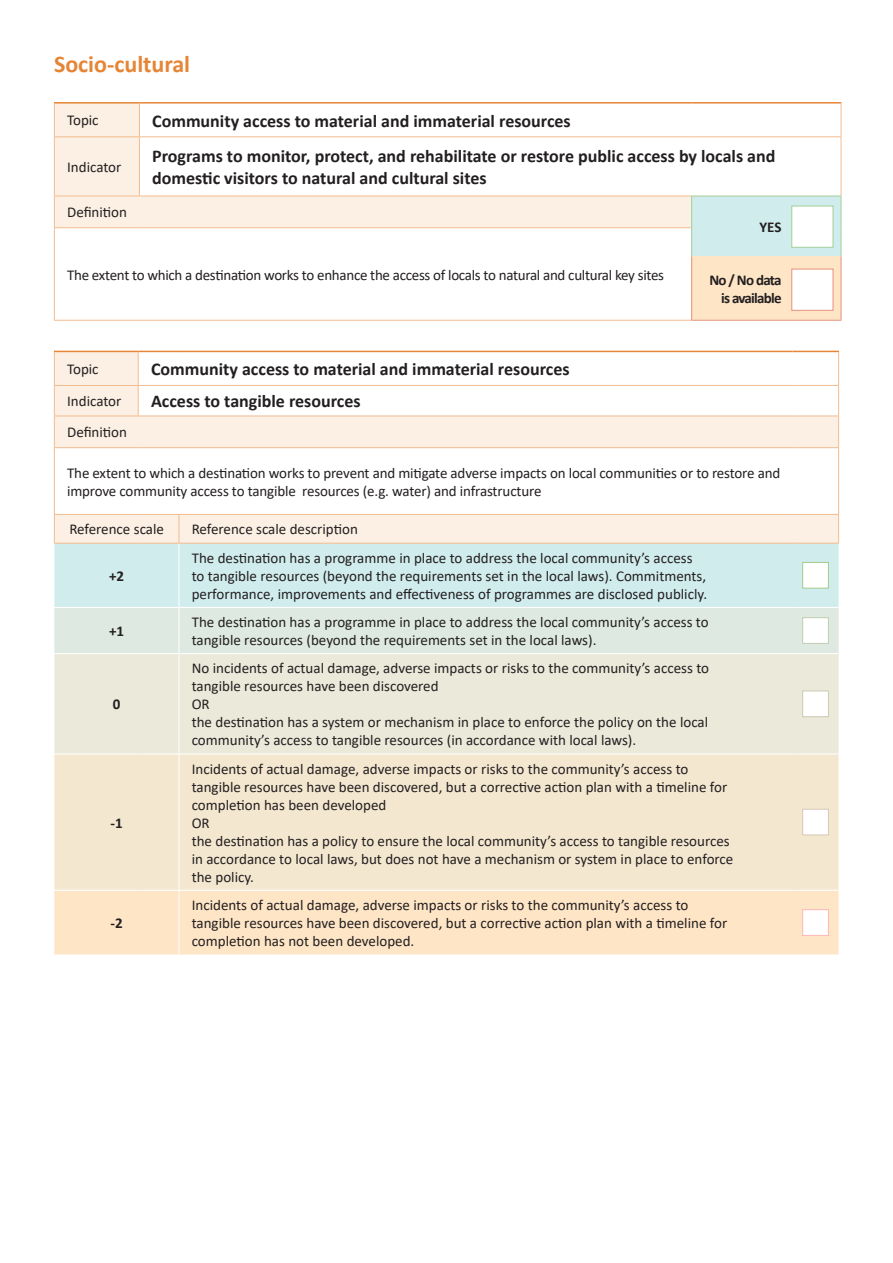
<style>
.page{position:relative;width:893px;height:1263px;background:#fff}
.page>*{position:absolute;margin:0;border:0;box-sizing:border-box;transform-origin:0 0}
.t1{font:700 24px "Calibri";color:#e68535}
.t2{font:700 18px "Calibri";color:#231f20}
.t3{font:15px/18px "Calibri";color:#231f20}
.t4{font:15px "Calibri";letter-spacing:-.02em;color:#231f20}
.t5{font:700 15px/18px "Calibri";letter-spacing:-.05em;color:#231f20;text-align:right}
</style>
<div class="page">
<svg style="left:55px;top:104px;width:637px;height:123px"></svg>
<div style="left:692px;top:196px;width:149px;height:60px;background:#d1eced"></div>
<div style="left:692px;top:256px;width:149px;height:64px;background:#fee5c6"></div>
<hr style="left:139px;top:104px;width:1px;height:32px;background:#f3bc8e">
<hr style="left:139px;top:137px;width:1px;height:59px;background:#f3bc8e">
<hr style="left:54px;top:102px;width:85px;height:2px;background:#e68535">
<hr style="left:139px;top:102px;width:553px;height:2px;background:#e68535">
<hr style="left:692px;top:102px;width:149px;height:2px;background:#e68535">
<hr style="left:54px;top:104px;width:1px;height:32px;background:#f3bc8e">
<hr style="left:841px;top:104px;width:1px;height:32px;background:#f3bc8e">
<hr style="left:54px;top:136px;width:85px;height:1px;background:#f3bc8e">
<hr style="left:54px;top:137px;width:1px;height:59px;background:#f3bc8e">
<hr style="left:139px;top:136px;width:553px;height:1px;background:#f3bc8e">
<hr style="left:692px;top:136px;width:149px;height:1px;background:#f3bc8e">
<hr style="left:841px;top:137px;width:1px;height:59px;background:#f3bc8e">
<hr style="left:54px;top:196px;width:85px;height:1px;background:#f3bc8e">
<hr style="left:54px;top:196px;width:1px;height:31px;background:#f3bc8e">
<hr style="left:139px;top:196px;width:552px;height:1px;background:#f3bc8e">
<hr style="left:54px;top:227px;width:85px;height:1px;background:#f3bc8e">
<svg style="left:54px;top:228px;width:1px;height:28px"></svg>
<hr style="left:139px;top:227px;width:552px;height:1px;background:#f3bc8e">
<hr style="left:54px;top:256px;width:1px;height:64px;background:#f3bc8e">
<hr style="left:54px;top:320px;width:85px;height:1px;background:#f3bc8e">
<hr style="left:139px;top:320px;width:552px;height:1px;background:#f3bc8e">
<hr style="left:691px;top:256px;width:1px;height:64px;background:#e59279">
<hr style="left:841px;top:256px;width:1px;height:64px;background:#e59279">
<hr style="left:691px;top:320px;width:150px;height:1px;background:#e59279">
<hr style="left:691px;top:196px;width:1px;height:32px;background:#a3cf9a">
<svg style="left:691px;top:228px;width:1px;height:28px"></svg>
<hr style="left:691px;top:196px;width:150px;height:1px;background:#a3cf9a">
<hr style="left:841px;top:196px;width:1px;height:32px;background:#a3cf9a">
<svg style="left:841px;top:228px;width:1px;height:28px"></svg>
<div style="left:791px;top:206px;width:42px;height:42px;background:#fff;border:1px solid #a3cf9a"></div>
<div style="left:791px;top:269px;width:42px;height:42px;background:#fff;border:1px solid #e59279"></div>
<svg style="left:55px;top:352px;width:783px;height:191px"></svg>
<div style="left:54px;top:544px;width:785px;height:63px;background:#d1eced"></div>
<div style="left:54px;top:608px;width:785px;height:45px;background:#dee9e1"></div>
<div style="left:54px;top:654px;width:785px;height:99px;background:#eae9da"></div>
<div style="left:54px;top:754px;width:785px;height:136px;background:#f4e7d0"></div>
<div style="left:54px;top:891px;width:785px;height:63px;background:#fee5c6"></div>
<hr style="left:179px;top:543px;width:1px;height:64px;background:#fff">
<hr style="left:179px;top:607px;width:1px;height:47px;background:#fff">
<hr style="left:179px;top:654px;width:1px;height:100px;background:#fff">
<hr style="left:179px;top:754px;width:1px;height:136px;background:#fff">
<hr style="left:179px;top:890px;width:1px;height:64px;background:#fff">
<hr style="left:54px;top:351px;width:84px;height:1px;background:#e68535">
<hr style="left:138px;top:351px;width:41px;height:1px;background:#e68535">
<hr style="left:179px;top:351px;width:613px;height:1px;background:#e68535">
<hr style="left:792px;top:351px;width:47px;height:1px;background:#e68535">
<hr style="left:54px;top:352px;width:1px;height:33px;background:#f3bc8e">
<hr style="left:138px;top:352px;width:1px;height:33px;background:#f3bc8e">
<hr style="left:838px;top:352px;width:1px;height:33px;background:#f3bc8e">
<hr style="left:138px;top:386px;width:1px;height:30px;background:#f3bc8e">
<svg style="left:54px;top:515px;width:1px;height:28px"></svg>
<svg style="left:179px;top:515px;width:1px;height:28px"></svg>
<svg style="left:838px;top:515px;width:1px;height:28px"></svg>
<hr style="left:54px;top:543px;width:84px;height:1px;background:#f3bc8e">
<hr style="left:138px;top:543px;width:41px;height:1px;background:#f3bc8e">
<hr style="left:179px;top:543px;width:613px;height:1px;background:#f3bc8e">
<hr style="left:792px;top:543px;width:47px;height:1px;background:#f3bc8e">
<hr style="left:54px;top:385px;width:84px;height:1px;background:#f3bc8e">
<hr style="left:54px;top:386px;width:1px;height:30px;background:#f3bc8e">
<hr style="left:138px;top:385px;width:41px;height:1px;background:#f3bc8e">
<hr style="left:179px;top:385px;width:613px;height:1px;background:#f3bc8e">
<hr style="left:792px;top:385px;width:47px;height:1px;background:#f3bc8e">
<hr style="left:838px;top:386px;width:1px;height:30px;background:#f3bc8e">
<hr style="left:54px;top:416px;width:84px;height:1px;background:#f3bc8e">
<hr style="left:54px;top:416px;width:1px;height:31px;background:#f3bc8e">
<hr style="left:138px;top:416px;width:41px;height:1px;background:#f3bc8e">
<hr style="left:179px;top:416px;width:613px;height:1px;background:#f3bc8e">
<hr style="left:792px;top:416px;width:47px;height:1px;background:#f3bc8e">
<hr style="left:838px;top:416px;width:1px;height:31px;background:#f3bc8e">
<hr style="left:54px;top:447px;width:84px;height:1px;background:#f3bc8e">
<hr style="left:54px;top:448px;width:1px;height:66px;background:#f3bc8e">
<hr style="left:138px;top:447px;width:41px;height:1px;background:#f3bc8e">
<hr style="left:179px;top:447px;width:613px;height:1px;background:#f3bc8e">
<hr style="left:792px;top:447px;width:47px;height:1px;background:#f3bc8e">
<hr style="left:838px;top:448px;width:1px;height:66px;background:#f3bc8e">
<hr style="left:54px;top:514px;width:84px;height:1px;background:#f3bc8e">
<hr style="left:138px;top:514px;width:41px;height:1px;background:#f3bc8e">
<hr style="left:179px;top:514px;width:613px;height:1px;background:#f3bc8e">
<hr style="left:792px;top:514px;width:47px;height:1px;background:#f3bc8e">
<div style="left:802px;top:562px;width:27px;height:26px;background:#fff;border:1px solid #a2cb8b"></div>
<div style="left:802px;top:617px;width:27px;height:27px;background:#fff;border:1px solid #c0cead"></div>
<div style="left:802px;top:690px;width:27px;height:27px;background:#fff;border:1px solid #cdcbb2"></div>
<div style="left:802px;top:809px;width:27px;height:26px;background:#fff;border:1px solid #d9c8b7"></div>
<div style="left:802px;top:909px;width:27px;height:27px;background:#fff;border:1px solid #ffb7b5"></div>
<p class="t1" style="left:54px;top:47px;width:138px">Socio-cultural</p>
<p class="t3" style="left:67px;top:111px;width:33px">Topic</p>
<p class="t2" style="left:152px;top:108px;width:420px">Community access to material and immaterial resources</p>
<p class="t3" style="left:67px;top:158px;width:56px">Indicator</p>
<p class="t2" style="left:152px;top:144px;width:625px">Programs to monitor, protect, and rehabilitate or restore public access by locals and</p>
<p class="t2" style="left:152px;top:165px;width:336px">domestic visitors to natural and cultural sites</p>
<p class="t3" style="left:67px;top:203px;width:61px">Definition</p>
<p class="t5" style="left:759px;top:218px;width:24px">YES</p>
<p class="t4" style="left:67px;top:264px;width:598px">The extent to which a destination works to enhance the access of locals to natural and cultural key sites</p>
<p class="t5" style="left:709px;top:271px;width:74px">No / No data is available</p>
<p class="t3" style="left:67px;top:360px;width:33px">Topic</p>
<p class="t2" style="left:151px;top:356px;width:420px">Community access to material and immaterial resources</p>
<p class="t3" style="left:67px;top:392px;width:56px">Indicator</p>
<p class="t2" style="left:151px;top:389px;width:211px">Access to tangible resources</p>
<p class="t3" style="left:67px;top:423px;width:61px">Definition</p>
<p class="t3" style="left:67px;top:463px;width:715px">The extent to which a destination works to prevent and mitigate adverse impacts on local communities or to restore and improve community access to tangible resources (e.g. water) and infrastructure</p>
<p class="t3" style="left:69px;top:520px;width:96px">Reference scale</p>
<p class="t3" style="left:192px;top:520px;width:168px">Reference scale description</p>
<p class="t5" style="left:109px;top:567px;width:17px">+2</p>
<p class="t3" style="left:192px;top:548px;width:517px">The destination has a programme in place to address the local community’s access to tangible resources (beyond the requirements set in the local laws). Commitments, performance, improvements and effectiveness of programmes are disclosed publicly.</p>
<p class="t5" style="left:109px;top:622px;width:17px">+1</p>
<p class="t3" style="left:192px;top:613px;width:518px">The destination has a programme in place to address the local community’s access to tangible resources (beyond the requirements set in the local laws).</p>
<p class="t5" style="left:113px;top:695px;width:9px">0</p>
<p class="t5" style="left:111px;top:813px;width:14px">-1</p>
<p class="t5" style="left:111px;top:914px;width:14px">-2</p>
<p class="t3" style="left:192px;top:659px;width:519px">No incidents of actual damage, adverse impacts or risks to the community’s access to tangible resources have been discovered</p>
<p class="t3" style="left:192px;top:695px;width:20px">OR</p>
<p class="t3" style="left:192px;top:713px;width:518px">the destination has a system or mechanism in place to enforce the policy on the local community’s access to tangible resources (in accordance with local laws).</p>
<p class="t3" style="left:192px;top:759px;width:537px">Incidents of actual damage, adverse impacts or risks to the community’s access to tangible resources have been discovered, but a corrective action plan with a timeline for completion has been developed</p>
<p class="t3" style="left:192px;top:813px;width:20px">OR</p>
<p class="t3" style="left:192px;top:831px;width:543px">the destination has a policy to ensure the local community’s access to tangible resources in accordance to local laws, but does not have a mechanism or system in place to enforce the policy.</p>
<p class="t3" style="left:192px;top:896px;width:537px">Incidents of actual damage, adverse impacts or risks to the community’s access to tangible resources have been discovered, but a corrective action plan with a timeline for completion has not been developed.</p>
</div>
